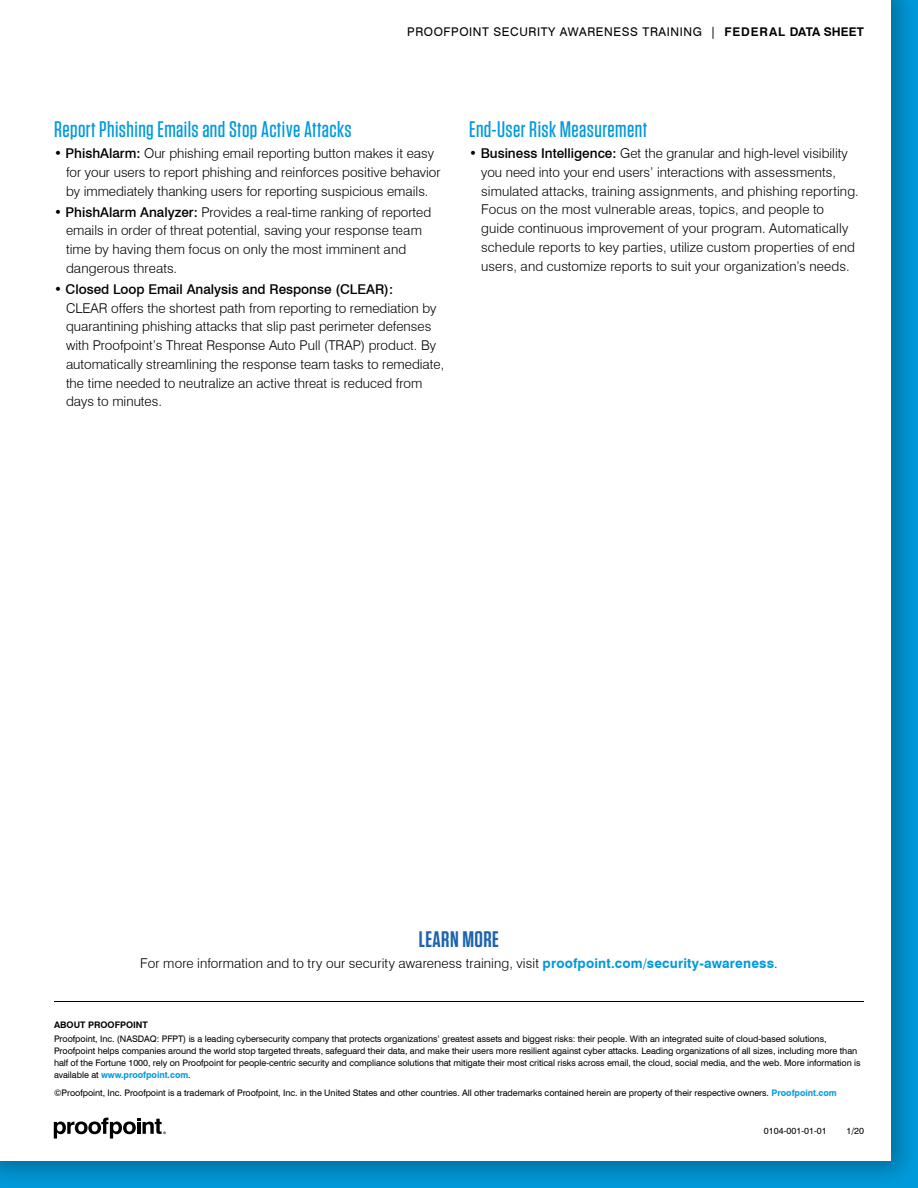
<style>
.page{position:relative;width:918px;height:1188px;background:#fff}
.page>*{position:absolute;margin:0;border:0;box-sizing:border-box;transform-origin:0 0}
.t1{font:500 22.5px "Tungsten";letter-spacing:.02em;color:#009ada}
.t2{font:600 22.5px "Tungsten";letter-spacing:.02em;color:#1e63af}
.t3{font:300 13.5px/18.8px "Swiss 721 BT";color:#000}
.t4{font:12px "Swiss 721 BT";letter-spacing:.05em;color:#000}
.t5{font:9px/12px "Swiss 721 BT";letter-spacing:-.005em;color:#000}
.t6{font:700 9px "Swiss 721 BT";color:#000}
.s1{font-weight:700}
.s2{font-weight:500}
.s3{font-weight:700;color:#009ada}
</style>
<div class="page">
<div style="left:0;top:0;width:918px;height:1188px;background:#000;opacity:.3"></div>
<div style="left:0;top:0;width:891px;height:1161px;background:#fff"></div>
<hr style="left:54px;top:1001px;width:810px;height:1px;background:#000">
<svg style="left:54px;top:1118px;width:112px;height:21px"></svg>
<p class="t4" style="left:407px;top:25px;width:458px">PROOFPOINT SECURITY AWARENESS TRAINING | <span class="s1">FEDERAL DATA SHEET</span></p>
<h1 class="t1" style="left:54px;top:118px;width:299px">Report Phishing Emails and Stop Active Attacks</h1>
<p class="t3" style="left:66px;top:144px;width:376px;text-indent:-12px">• <span class="s2">PhishAlarm:</span> Our phishing email reporting button makes it easy for your users to report phishing and reinforces positive behavior by immediately thanking users for reporting suspicious emails.</p>
<p class="t3" style="left:66px;top:202px;width:367px;text-indent:-12px">• <span class="s2">PhishAlarm Analyzer:</span> Provides a real-time ranking of reported emails in order of threat potential, saving your response team time by having them focus on only the most imminent and dangerous threats.</p>
<p class="t3" style="left:66px;top:279px;width:380px;text-indent:-12px">• <span class="s2">Closed Loop Email Analysis and Response (CLEAR):<br></span>CLEAR offers the shortest path from reporting to remediation by quarantining phishing attacks that slip past perimeter defenses with Proofpoint’s Threat Response Auto Pull (TRAP) product. By automatically streamlining the response team tasks to remediate, the time needed to neutralize an active threat is reduced from days to minutes.</p>
<h1 class="t1" style="left:469px;top:118px;width:180px">End-User Risk Measurement</h1>
<p class="t3" style="left:481px;top:144px;width:379px;text-indent:-12px">• <span class="s2">Business Intelligence:</span> Get the granular and high-level visibility you need into your end users’ interactions with assessments, simulated attacks, training assignments, and phishing reporting.<br>Focus on the most vulnerable areas, topics, and people to guide continuous improvement of your program. Automatically schedule reports to key parties, utilize custom properties of end users, and customize reports to suit your organization’s needs.</p>
<h1 class="t2" style="left:419px;top:927px;width:82px">LEARN MORE</h1>
<p class="t3" style="left:140px;top:954px;width:639px">For more information and to try our security awareness training, visit <span class="s3">proofpoint.com/security-awareness</span>.</p>
<p class="t6" style="left:54px;top:1019px;width:95px">ABOUT PROOFPOINT</p>
<p class="t5" style="left:54px;top:1033px;width:808px">Proofpoint, Inc. (NASDAQ: PFPT) is a leading cybersecurity company that protects organizations’ greatest assets and biggest risks: their people. With an integrated suite of cloud-based solutions, Proofpoint helps companies around the world stop targeted threats, safeguard their data, and make their users more resilient against cyber attacks. Leading organizations of all sizes, including more than half of the Fortune 1000, rely on Proofpoint for people-centric security and compliance solutions that mitigate their most critical risks across email, the cloud, social media, and the web. More information is available at <span class="s3">www.proofpoint.com</span>.</p>
<p class="t5" style="left:54px;top:1086px;width:784px">©Proofpoint, Inc. Proofpoint is a trademark of Proofpoint, Inc. in the United States and other countries. All other trademarks contained herein are property of their respective owners. <span class="s3">Proofpoint.com</span></p>
<p class="t5" style="left:764px;top:1125px;width:64px">0104-001-01-01</p>
<p class="t5" style="left:846px;top:1125px;width:19px">1/20</p>
</div>
